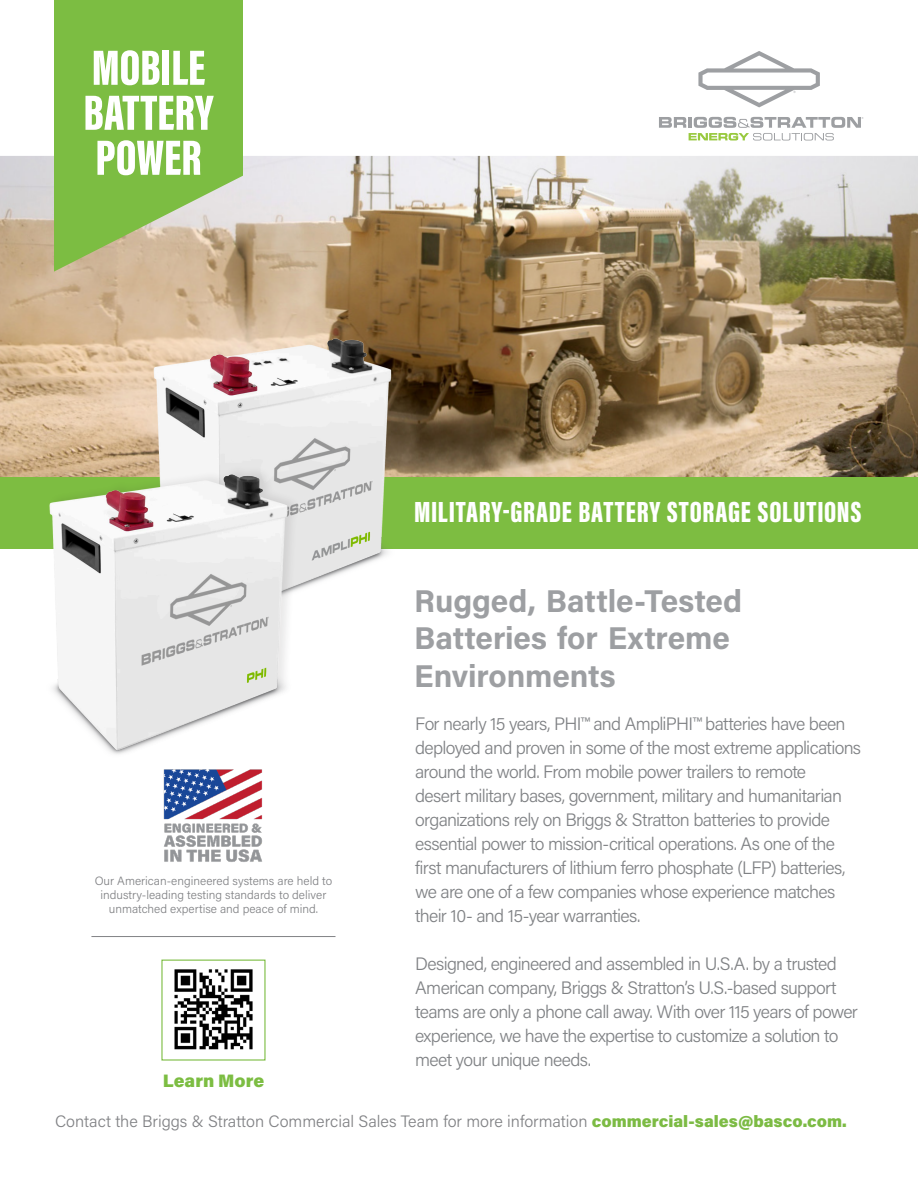
<style>
.page{position:relative;width:918px;height:1188px;background:#fff}
.page>*{position:absolute;margin:0;border:0;box-sizing:border-box;transform-origin:0 0}
.t1{font:900 51px/45px "Acumin Pro Extra Cond";color:#fff}
.t2{font:700 31.5px/37.5px "Acumin Pro";letter-spacing:-.005em;color:#9d9fa2}
.t3{font:900 30px "Acumin Pro Extra Cond";letter-spacing:.03em;color:#fff}
.t4{font:300 18px/24px "Acumin Pro";letter-spacing:-.04em;color:#808285}
.t5{font:900 18px "Acumin Pro";color:#7cbd42}
.t6{font:300 16.5px "Acumin Pro";color:#818285}
.t7{font:300 12px/14.4px "Acumin Pro";color:#818285;text-align:center}
.s1{font-weight:900;color:#7cbb44}
</style>
<div class="page">
<img style="left:0;top:156px;width:918px;height:321px">
<svg style="left:54px;top:0;width:189px;height:272px;fill:#7cbd42"></svg>
<hr style="left:91px;top:936px;width:245px;height:1px;background:#818285">
<img style="left:174px;top:969px;width:79px;height:81px">
<div style="left:0;top:477px;width:918px;height:72px;background:#7dbd41"></div>
<img style="left:82px;top:287px;width:373px;height:297px">
<img style="left:0;top:437px;width:312px;height:317px">
<svg style="left:698px;top:51px;width:122px;height:56px"></svg>
<svg style="left:659px;top:117px;width:204px;height:24px"></svg>
<img style="left:163px;top:769px;width:100px;height:93px">
<p class="t1" style="left:83px;top:45px;width:132px">MOBILE<br>BATTERY<br>POWER</p>
<p class="t7" style="left:95px;top:873px;width:239px">Our American-engineered systems are held to industry-leading testing standards to deliver unmatched expertise and peace of mind.</p>
<p class="t5" style="left:163px;top:1068px;width:103px">Learn More</p>
<p class="t3" style="left:414px;top:494px;width:449px">MILITARY-GRADE BATTERY STORAGE SOLUTIONS</p>
<p class="t2" style="left:414px;top:581px;width:329px">Rugged, Battle-Tested<br>Batteries for Extreme<br>Environments</p>
<p class="t4" style="left:415px;top:711px;width:448px">For nearly 15 years, PHI™ and AmpliPHI™ batteries have been deployed and proven in some of the most extreme applications around the world. From mobile power trailers to remote<br>desert military bases, government, military and humanitarian organizations rely on Briggs &amp; Stratton batteries to provide essential power to mission-critical operations. As one of the first manufacturers of lithium ferro phosphate (LFP) batteries, we are one of a few companies whose experience matches their 10- and 15-year warranties.</p>
<p class="t4" style="left:415px;top:951px;width:444px">Designed, engineered and assembled in U.S.A. by a trusted American company, Briggs &amp; Stratton’s U.S.-based support teams are only a phone call away. With over 115 years of power experience, we have the expertise to customize a solution to meet your unique needs.</p>
<p class="t6" style="left:55px;top:1110px;width:793px">Contact the Briggs &amp; Stratton Commercial Sales Team for more information <span class="s1">commercial-sales@basco.com.</span></p>
</div>
